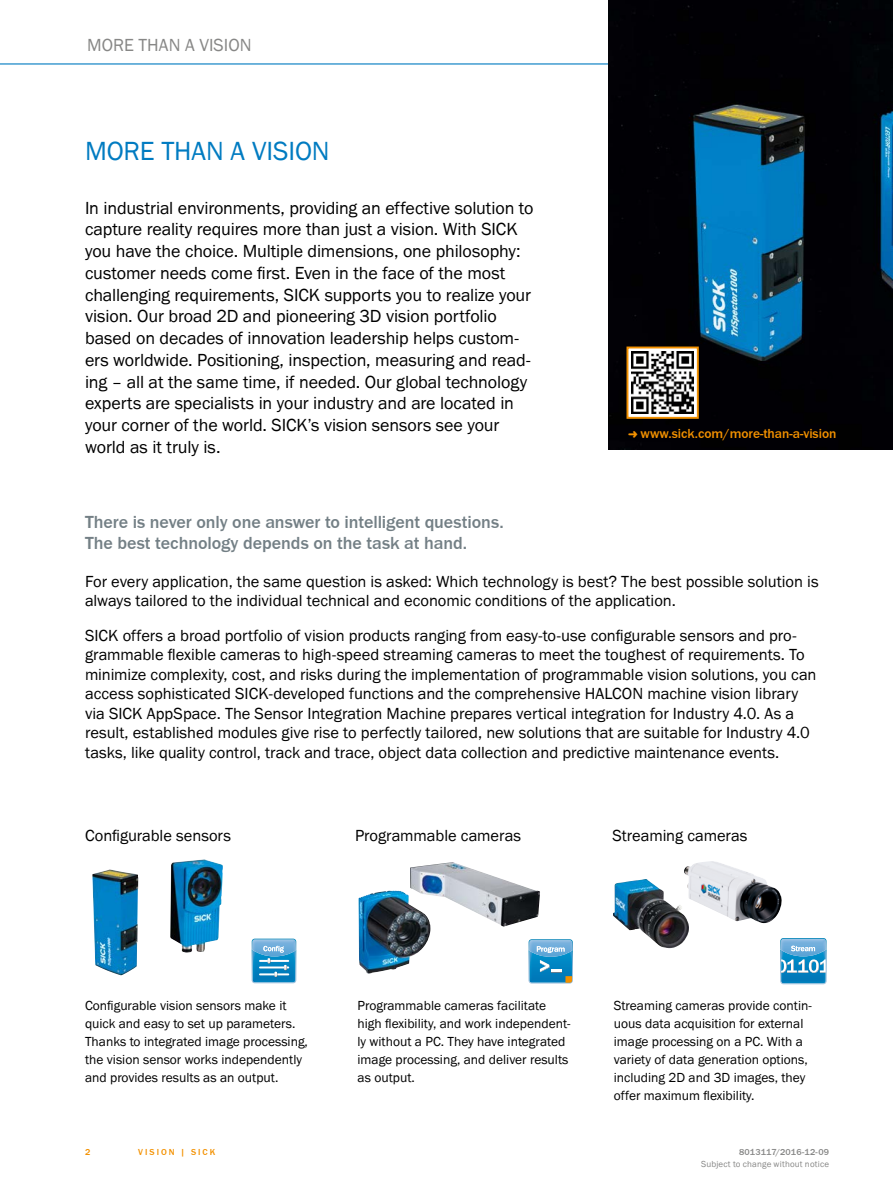
<style>
.page{position:relative;width:893px;height:1188px;background:#fff}
.page>*{position:absolute;margin:0;border:0;box-sizing:border-box;transform-origin:0 0}
.t1{font:27px "SICK Franklin";letter-spacing:-.005em;color:#007bc1}
.t2{font:18px/21.8px "SICK Franklin";letter-spacing:-.005em;color:#000}
.t3{font:500 18px/21.8px "SICK Franklin";letter-spacing:-.005em;color:#737f85}
.t4{font:18px "SICK Franklin";color:#878786}
.t5{font:16.5px/19.5px "SICK Franklin";letter-spacing:-.005em;color:#000}
.t6{font:13.5px/17.9px "SICK Franklin";color:#000}
.t7{font:500 13.5px "SICK Franklin";color:#f39100}
.t8{font:9px "SICK Franklin";letter-spacing:.02em;color:#878786}
.t9{font:500 9px "SICK Franklin";letter-spacing:.02em;color:#878786}
.t10{font:500 9px "SICK Franklin";letter-spacing:.225em;color:#f39100}
</style>
<div class="page">
<hr style="left:0;top:63px;width:829px;height:2px;background:#007bc1">
<img style="left:608px;top:0;width:285px;height:449px">
<div style="left:626px;top:347px;width:73px;height:72px;background:#fff;border:2px solid #f39100"></div>
<img style="left:631px;top:352px;width:63px;height:62px">
<img style="left:410px;top:862px;width:130px;height:65px">
<img style="left:359px;top:891px;width:71px;height:83px">
<img style="left:170px;top:859px;width:53px;height:94px">
<img style="left:684px;top:861px;width:98px;height:62px">
<img style="left:92px;top:870px;width:46px;height:105px">
<img style="left:613px;top:879px;width:76px;height:69px">
<svg style="left:251px;top:938px;width:46px;height:45px;background:#57a7d3"></svg>
<svg style="left:528px;top:939px;width:45px;height:45px;background:#4ca1cc"></svg>
<svg style="left:780px;top:938px;width:46px;height:46px;background:#55a6d2"></svg>
<svg style="left:629px;top:431px;width:9px;height:7px"></svg>
<p class="t4" style="left:87px;top:34px;width:166px">MORE THAN A VISION</p>
<h1 class="t1" style="left:85px;top:134px;width:246px">MORE THAN A VISION</h1>
<p class="t2" style="left:85px;top:197px;width:450px">In industrial environments, providing an effective solution to capture reality requires more than just a vision. With SICK you have the choice. Multiple dimensions, one philosophy: customer needs come first. Even in the face of the most challenging requirements, SICK supports you to realize your vision. Our broad 2D and pioneering 3D vision portfolio based on decades of innovation leadership helps custom&shy;ers worldwide. Positioning, inspection, measuring and read&shy;ing – all at the same time, if needed. Our global technology experts are specialists in your industry and are located in your corner of the world. SICK’s vision sensors see your world as it truly is.</p>
<p class="t7" style="left:641px;top:425px;width:197px">www.sick.com/more-than-a-vision</p>
<p class="t3" style="left:85px;top:511px;width:420px">There is never only one answer to intelligent questions.<br>The best technology depends on the task at hand.</p>
<p class="t5" style="left:85px;top:572px;width:735px">For every application, the same question is asked: Which technology is best? The best possible solution is always tailored to the individual technical and economic conditions of the application.</p>
<p class="t5" style="left:85px;top:626px;width:733px">SICK offers a broad portfolio of vision products ranging from easy-to-use configurable sensors and pro&shy;grammable flexible cameras to high-speed streaming cameras to meet the toughest of requirements. To minimize complexity, cost, and risks during the implementation of programmable vision solutions, you can access sophisticated SICK-developed functions and the comprehensive HALCON machine vision library via SICK AppSpace. The Sensor Integration Machine prepares vertical integration for Industry 4.0. As a result, established modules give rise to perfectly tailored, new solutions that are suitable for Industry 4.0 tasks, like quality control, track and trace, object data collection and predictive maintenance events.</p>
<p class="t5" style="left:85px;top:826px;width:147px">Configurable sensors</p>
<p class="t5" style="left:355px;top:826px;width:167px">Programmable cameras</p>
<p class="t5" style="left:612px;top:826px;width:137px">Streaming cameras</p>
<p class="t6" style="left:85px;top:997px;width:224px">Configurable vision sensors make it quick and easy to set up parameters.<br>Thanks to integrated image processing, the vision sensor works independently and provides results as an output.</p>
<p class="t6" style="left:614px;top:997px;width:200px">Streaming cameras provide contin&shy;uous data acquisition for external image processing on a PC. With a variety of data generation options, including 2D and 3D images, they offer maximum flexibility.</p>
<p class="t6" style="left:358px;top:997px;width:215px">Programmable cameras facilitate high flexibility, and work independent&shy;ly without a PC. They have integrated image processing, and deliver results as output.</p>
<p class="t10" style="left:85px;top:1146px;width:7px">2</p>
<p class="t10" style="left:138px;top:1146px;width:13px">Visi</p>
<p class="t10" style="left:161px;top:1146px;width:56px">on | SICK</p>
<p class="t9" style="left:739px;top:1146px;width:92px">8013117/2016-12-09</p>
<p class="t8" style="left:701px;top:1159px;width:130px">Subject to change without notice</p>
</div>
